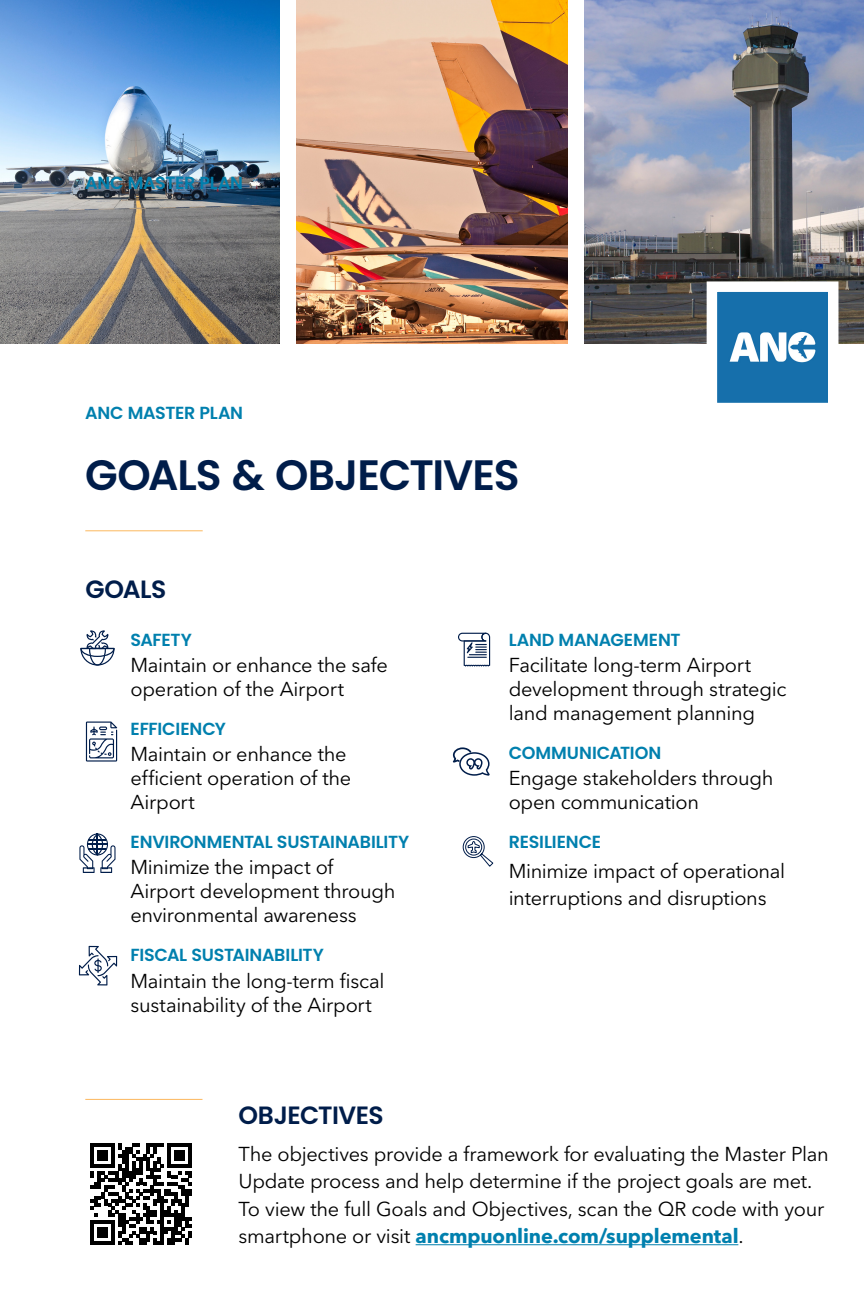
<style>
.page{position:relative;width:864px;height:1296px;background:#fff}
.page>*{position:absolute;margin:0;border:0;box-sizing:border-box;transform-origin:0 0}
.H1_Poppins_Semibold_85pt_Dk_Blue{font:600 42.5px "Poppins";letter-spacing:-.025em;color:#001d4a}
.H2_Poppins_Semibold_50pt_Dk_Blue{font:600 25px "Poppins";letter-spacing:-.02em;color:#001d4a}
.P_Body_Avenir_35_Light_40pt{font:20px/24px "Avenir Next LT Pro";letter-spacing:-.015em;color:#000}
.P_Poppins_Semibold_35pt_Light_Blue{font:600 17.5px "Poppins";letter-spacing:-.015em;color:#0080ae}
.s1{font-weight:700;color:#0080ae}
</style>
<div class="page">
<svg style="left:80px;top:630px;width:35px;height:36px"></svg>
<svg style="left:86px;top:722px;width:31px;height:40px"></svg>
<svg style="left:79px;top:833px;width:37px;height:40px"></svg>
<svg style="left:79px;top:946px;width:38px;height:40px"></svg>
<svg style="left:458px;top:633px;width:32px;height:34px"></svg>
<svg style="left:462px;top:836px;width:32px;height:31px"></svg>
<hr style="left:85px;top:1099px;width:117px;height:1px;background:#fcb85e">
<svg style="left:453px;top:747px;width:37px;height:29px"></svg>
<img style="left:0;top:0;width:280px;height:344px">
<img style="left:296px;top:0;width:272px;height:344px">
<img style="left:584px;top:0;width:280px;height:344px">
<svg style="left:701px;top:276px;width:143px;height:127px"></svg>
<hr style="left:85px;top:530px;width:118px;height:1px;background:#fcb85e">
<hr style="left:416px;top:1244px;width:322px;height:1px;background:#0080ae">
<svg style="left:90px;top:1143px;width:102px;height:102px"></svg>
<p class="P_Poppins_Semibold_35pt_Light_Blue" style="left:85px;top:173px;width:159px">ANC MASTER PLAN</p>
<p class="P_Poppins_Semibold_35pt_Light_Blue" style="left:85px;top:403px;width:159px">ANC MASTER PLAN</p>
<h1 class="H1_Poppins_Semibold_85pt_Dk_Blue" style="left:85px;top:450px;width:436px">GOALS &amp; OBJECTIVES</h1>
<h2 class="H2_Poppins_Semibold_50pt_Dk_Blue" style="left:86px;top:574px;width:82px">GOALS</h2>
<p class="P_Poppins_Semibold_35pt_Light_Blue" style="left:130px;top:629px;width:63px">SAFETY</p>
<p class="P_Body_Avenir_35_Light_40pt" style="left:130px;top:653px;width:259px">Maintain or enhance the safe operation of the Airport</p>
<p class="P_Poppins_Semibold_35pt_Light_Blue" style="left:130px;top:719px;width:97px">EFFICIENCY</p>
<p class="P_Body_Avenir_35_Light_40pt" style="left:130px;top:742px;width:222px">Maintain or enhance the efficient operation of the<br>Airport</p>
<p class="P_Poppins_Semibold_35pt_Light_Blue" style="left:130px;top:832px;width:280px">ENVIRONMENTAL SUSTAINABILITY</p>
<p class="P_Body_Avenir_35_Light_40pt" style="left:130px;top:856px;width:266px">Minimize the impact of<br>Airport development through environmental awareness</p>
<p class="P_Poppins_Semibold_35pt_Light_Blue" style="left:130px;top:945px;width:195px">FISCAL SUSTAINABILITY</p>
<p class="P_Body_Avenir_35_Light_40pt" style="left:130px;top:969px;width:256px">Maintain the long-term fiscal sustainability of the Airport</p>
<p class="P_Poppins_Semibold_35pt_Light_Blue" style="left:509px;top:629px;width:173px">LAND MANAGEMENT</p>
<p class="P_Body_Avenir_35_Light_40pt" style="left:509px;top:653px;width:279px">Facilitate long-term Airport development through strategic land management planning</p>
<p class="P_Poppins_Semibold_35pt_Light_Blue" style="left:509px;top:743px;width:154px">COMMUNICATION</p>
<p class="P_Body_Avenir_35_Light_40pt" style="left:509px;top:766px;width:266px">Engage stakeholders through open communication</p>
<p class="P_Poppins_Semibold_35pt_Light_Blue" style="left:509px;top:832px;width:94px">RESILIENCE</p>
<p class="P_Body_Avenir_35_Light_40pt" style="left:509px;top:857px;width:278px;line-height:27.5px">Minimize impact of operational interruptions and disruptions</p>
<h2 class="H2_Poppins_Semibold_50pt_Dk_Blue" style="left:238px;top:1101px;width:147px">OBJECTIVES</h2>
<p class="P_Body_Avenir_35_Light_40pt" style="left:238px;top:1140px;width:592px;line-height:27.5px">The objectives provide a framework for evaluating the Master Plan Update process and help determine if the project goals are met.<br>To view the full Goals and Objectives, scan the QR code with your smartphone or visit <span class="s1">ancmpuonline.com/supplemental</span>.</p>
</div>
